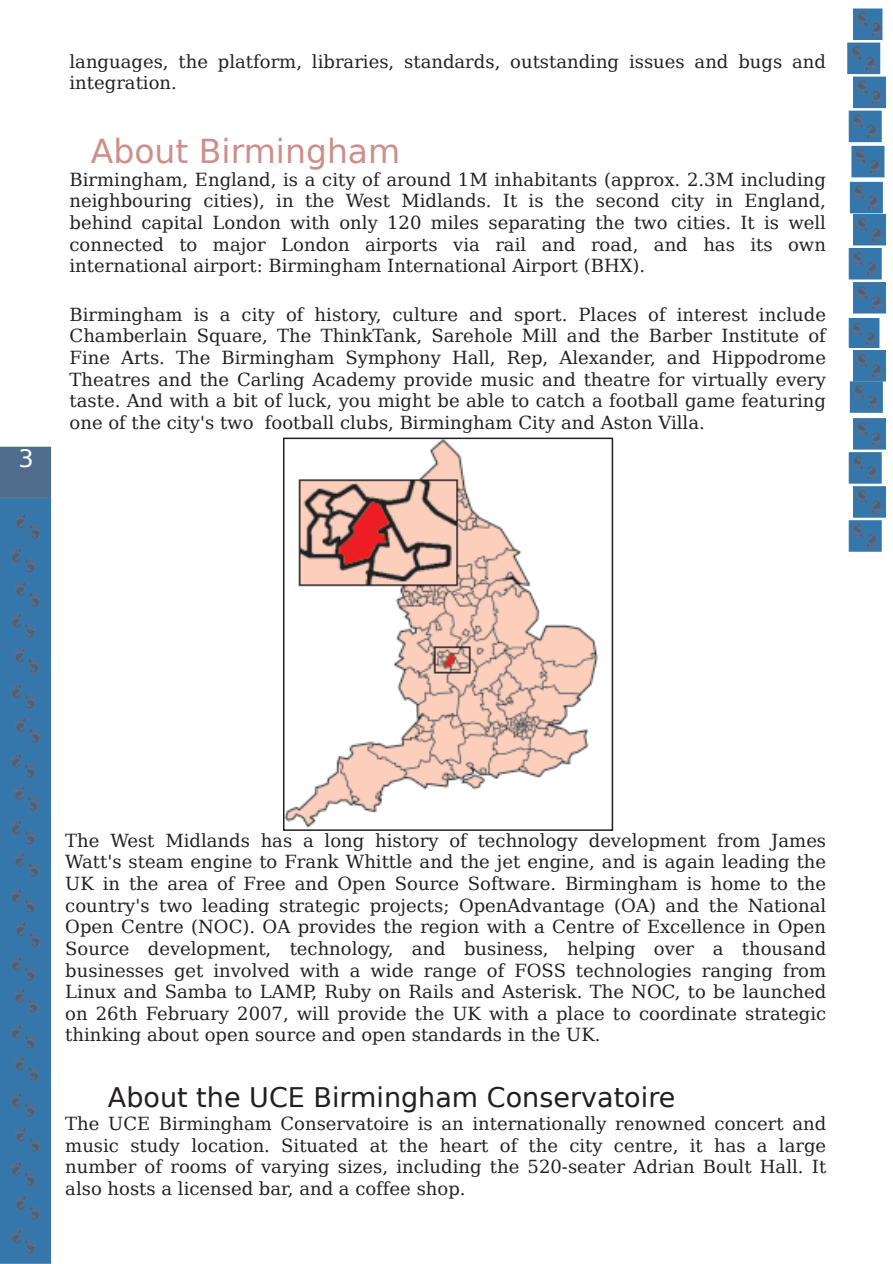
<style>
.page{position:relative;width:893px;height:1264px;background:#fff}
.page>*{position:absolute;margin:0;border:0;box-sizing:border-box;transform-origin:0 0}
.t1{font:33px "Bitstream Vera Sans";color:#ce8f8a}
.t2{font:27px "Bitstream Vera Sans";letter-spacing:-.015em;color:#231f20}
.t3{font:24px "Bitstream Vera Sans";color:#fff}
.t4{font:18px/21.6px "Bitstream Vera Serif";letter-spacing:-.035em;color:#231f20}
.t5{font:18px/21.6px "Bitstream Vera Serif";letter-spacing:-.005em;color:#231f20}
</style>
<div class="page">
<div style="left:0;top:497px;width:51px;height:766px;background:#3677ab"></div>
<div style="left:0;top:446px;width:51px;height:51px;background:#506c8c"></div>
<img style="left:848px;top:520px;width:33px;height:31px">
<img style="left:853px;top:486px;width:33px;height:31px">
<img style="left:848px;top:452px;width:33px;height:31px">
<img style="left:853px;top:418px;width:33px;height:31px">
<img style="left:849px;top:381px;width:33px;height:31px">
<img style="left:853px;top:350px;width:33px;height:31px">
<img style="left:848px;top:318px;width:31px;height:30px">
<img style="left:853px;top:282px;width:33px;height:31px">
<img style="left:848px;top:248px;width:33px;height:31px">
<img style="left:853px;top:214px;width:33px;height:31px">
<img style="left:849px;top:182px;width:33px;height:31px">
<img style="left:851px;top:146px;width:33px;height:31px">
<img style="left:848px;top:111px;width:33px;height:31px">
<img style="left:853px;top:77px;width:33px;height:31px">
<img style="left:847px;top:43px;width:33px;height:31px">
<img style="left:853px;top:9px;width:29px;height:31px">
<img style="left:14px;top:514px;width:27px;height:26px">
<img style="left:10px;top:547px;width:26px;height:27px">
<img style="left:14px;top:582px;width:27px;height:26px">
<img style="left:10px;top:613px;width:26px;height:26px">
<img style="left:13px;top:648px;width:27px;height:26px">
<img style="left:11px;top:683px;width:25px;height:27px">
<img style="left:14px;top:718px;width:27px;height:26px">
<img style="left:10px;top:753px;width:26px;height:26px">
<img style="left:13px;top:785px;width:26px;height:27px">
<img style="left:10px;top:819px;width:26px;height:27px">
<img style="left:13px;top:852px;width:27px;height:26px">
<img style="left:10px;top:888px;width:26px;height:26px">
<img style="left:14px;top:922px;width:27px;height:26px">
<img style="left:10px;top:956px;width:26px;height:26px">
<img style="left:13px;top:988px;width:26px;height:26px">
<img style="left:10px;top:1024px;width:26px;height:26px">
<img style="left:13px;top:1056px;width:27px;height:26px">
<img style="left:10px;top:1092px;width:26px;height:26px">
<img style="left:14px;top:1127px;width:27px;height:26px">
<img style="left:10px;top:1161px;width:26px;height:26px">
<img style="left:14px;top:1195px;width:27px;height:26px">
<img style="left:10px;top:1229px;width:26px;height:26px">
<img style="left:286px;top:440px;width:312px;height:387px">
<div style="left:283px;top:437px;width:330px;height:393px;border:2px solid #231f20"></div>
<h3 class="t3" style="left:19px;top:442px;width:17px">3</h3>
<p class="t5" style="left:70px;top:51px;width:757px">language s, th e platform , librarie s, standards, outstanding issue s and bugs and inte gration.</p>
<h1 class="t1" style="left:91px;top:128px;width:300px">AboutBirm ingh am</h1>
<p class="t4" style="left:70px;top:169px;width:769px">Birm ingh am , England, is a city ofaround 1M inh abitants (approx. 2.3M including ne igh bouring citie s), in th e W e st Midlands. It is th e se cond city in England, be h ind capitalLondon w ith only 120 m ile s se parating th e tw o citie s. It is w e ll conne cte d to m ajor London airports via rail and road, and h as its ow n inte rnationalairport: Birm ingh am Inte rnationalAirport(BH X).</p>
<p class="t4" style="left:70px;top:303px;width:762px">Birm ingh am is a city of h istory, culture and sport. Place s of inte re st include Ch am be rlain Sq uare , Th e Th ink Tank , Sare h ole M illand th e Barbe r Institute of Fine Arts. Th e Birm ingh am Sym ph ony H all, Re p, Ale xande r, and H ippodrom e Th e atre s and th e Carling Acade m y provide m usic and th e atre for virtually e ve ry taste . And w ith a bitofluck , you m igh tbe able to catch a footballgam e fe aturing one ofth e city's tw o footballclubs , Birm ingh am City and Aston Villa.</p>
<p class="t4" style="left:65px;top:829px;width:773px">Th e W e st Midlands h as a long h istory of te ch nology de ve lopm e nt from Jam e s W att's ste am e ngine to Frank W h ittle and th e je te ngine , and is again le ading th e UK in th e are a of Fre e and Ope n Source Softw are . Birm ingh am is h om e to th e country's tw o le ading strate gic proje cts;Ope nAdvantage (O A) and th e National Ope n Ce ntre (NOC). OA provide s th e re gion w ith a Ce ntre ofExce lle nce in Ope n Source de ve lopm e nt, te ch nology, and busine ss, h e lping ove r a th ousand busine sse s ge t involve d w ith a w ide range of FOSS te ch nologie s ranging from Linux and Sam ba to LAMP, Ruby on Rails and Aste risk . Th e NOC, to be launch e d on 26th Fe bruary 2007, w illprovide th e UK w ith a place to coordinate strate gic th ink ing aboutope n source and ope n standards in th e UK.</p>
<h2 class="t2" style="left:108px;top:1078px;width:562px">Aboutth e UCE Birm ingh am Conse rvatoire</h2>
<p class="t4" style="left:65px;top:1112px;width:766px">Th e UCE Birm ingh am Conse rvatoire is an inte rnationally re now ne d conce rt and m usic study location. Situate d at th e h e art of th e city ce ntre , it h as a large num be r of room s of varying size s, including th e 520-se ate r Adrian Boult H all. It also h osts a lice nse d bar, and a coffe e sh op.</p>
</div>
